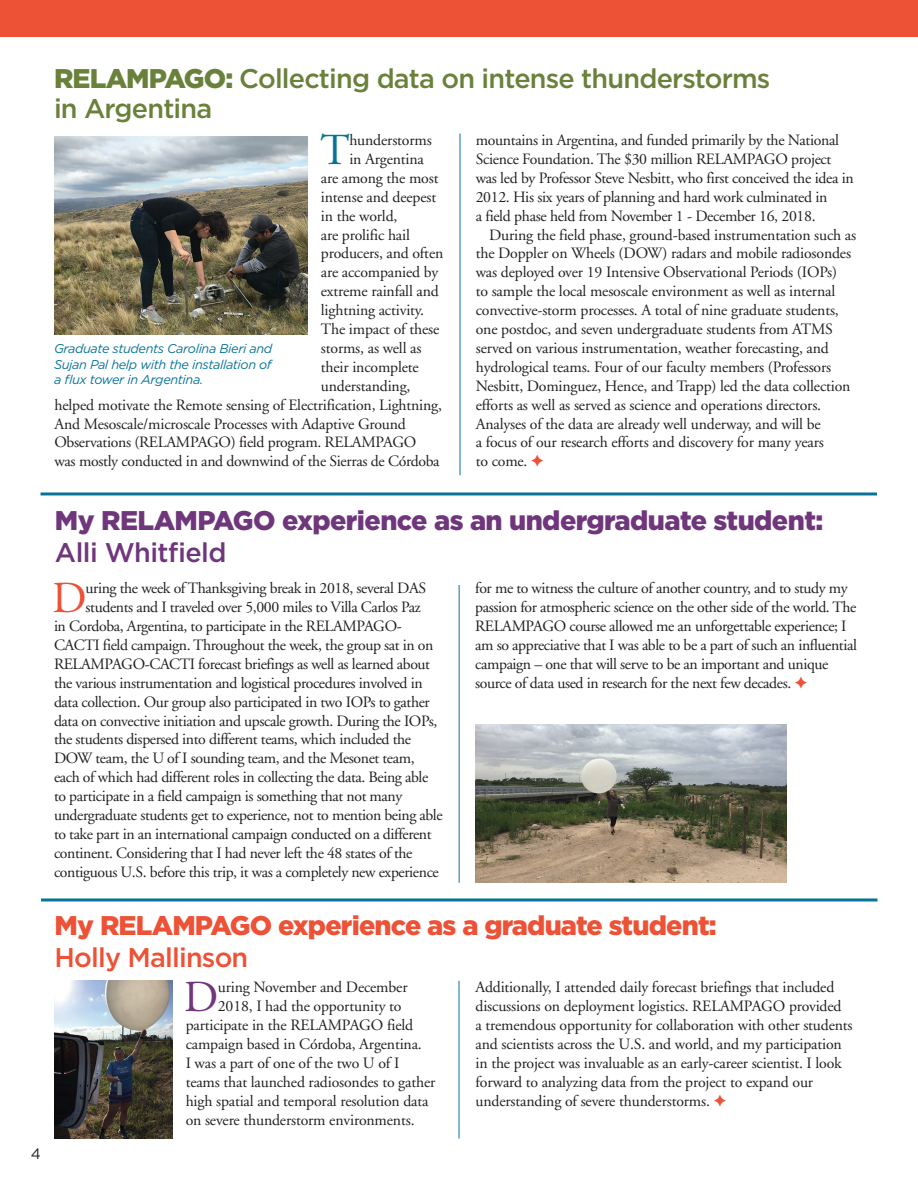
<style>
.page{position:relative;width:918px;height:1188px;background:#fff}
.page>*{position:absolute;margin:0;border:0;box-sizing:border-box;transform-origin:0 0}
.t1{font:44.25px "Adobe Garamond";color:#087399}
.t2{font:44.25px "Adobe Garamond";color:#71367d}
.t3{font:44.25px "Adobe Garamond";color:#ed5136}
.t4{font:500 27px/30px "Gotham";letter-spacing:-.03em;color:#69813a}
.t5{font:900 27px/32.4px "Gotham";letter-spacing:-.03em;color:#ed5136}
.t6{font:900 27px "Gotham";letter-spacing:-.02em;color:#6f367c}
.t7{font:500 27px "Gotham";letter-spacing:-.02em;color:#6f367c}
.t8{font:15.75px/18.9px "Adobe Garamond";letter-spacing:-.02em;color:#231f20}
.t9{font:15px "Gotham";color:#231f20}
.t10{font:italic 12.75px/15.3px "Gotham";letter-spacing:-.03em;color:#087399;text-align:justify}
.s1{font-weight:900}
.s2{color:#ed5136}
.s3{font-weight:500}
</style>
<div class="page">
<div style="left:0;top:0;width:918px;height:37px;background:#ed5136"></div>
<hr style="left:459px;top:585px;width:1px;height:298px;background:#087399">
<hr style="left:460px;top:134px;width:1px;height:341px;background:#087399">
<hr style="left:459px;top:981px;width:1px;height:157px;background:#087399">
<img style="left:55px;top:136px;width:252px;height:199px">
<img style="left:55px;top:981px;width:117px;height:157px">
<img style="left:475px;top:724px;width:311px;height:159px">
<hr style="left:41px;top:898px;width:837px;height:3px;background:#087399">
<hr style="left:41px;top:492px;width:836px;height:3px;background:#087399">
<p class="t4" style="left:54px;top:63px;width:718px"><span class="s1">RELAMPAGO:</span> Collecting data on intense thunderstorms in Argentina</p>
<p class="t1" style="left:321px;top:126px;width:31px">T</p>
<p class="t8" style="left:349px;top:131px;width:84px">hunderstorms</p>
<p class="t8" style="left:349px;top:150px;width:76px">in Argentina</p>
<p class="t8" style="left:321px;top:169px;width:119px">are among the most</p>
<p class="t8" style="left:321px;top:188px;width:117px">intense and deepest</p>
<p class="t8" style="left:321px;top:207px;width:78px">in the world,</p>
<p class="t8" style="left:321px;top:225px;width:91px">are prolific hail</p>
<p class="t8" style="left:321px;top:244px;width:124px">producers, and often</p>
<p class="t8" style="left:321px;top:263px;width:119px">are accompanied by</p>
<p class="t8" style="left:321px;top:282px;width:119px">extreme rainfall and</p>
<p class="t8" style="left:321px;top:301px;width:105px">lightning activity.</p>
<p class="t8" style="left:321px;top:320px;width:120px">The impact of these</p>
<p class="t8" style="left:321px;top:339px;width:102px">storms, as well as</p>
<p class="t8" style="left:321px;top:358px;width:99px">their incomplete</p>
<p class="t8" style="left:321px;top:377px;width:91px">understanding,</p>
<p class="t8" style="left:54px;top:396px;width:389px">helped motivate the Remote sensing of Electrification, Lightning,</p>
<p class="t8" style="left:54px;top:414px;width:353px">And Mesoscale/microscale Processes with Adaptive Ground</p>
<p class="t8" style="left:54px;top:433px;width:364px">Observations (RELAMPAGO) field program. RELAMPAGO</p>
<p class="t8" style="left:54px;top:452px;width:387px">was mostly conducted in and downwind of the Sierras de Córdoba</p>
<p class="t10" style="left:54px;top:341px;width:220px">Graduate students Carolina Bieri and Sujan Pal help with the installation of a flux tower in Argentina.</p>
<p class="t8" style="left:476px;top:131px;width:379px">mountains in Argentina, and funded primarily by the National Science Foundation. The $30 million RELAMPAGO project was led by Professor Steve Nesbitt, who first conceived the idea in 2012. His six years of planning and hard work culminated in<br>a field phase held from November 1 - December 16, 2018.</p>
<p class="t8" style="left:476px;top:225px;width:382px;text-indent:14px">During the field phase, ground-based instrumentation such as the Doppler on Wheels (DOW) radars and mobile radiosondes was deployed over 19 Intensive Observational Periods (IOPs)<br>to sample the local mesoscale environment as well as internal convective-storm processes. A total of nine graduate students, one postdoc, and seven undergraduate students from ATMS served on various instrumentation, weather forecasting, and hydrological teams. Four of our faculty members (Professors Nesbitt, Dominguez, Hence, and Trapp) led the data collection efforts as well as served as science and operations directors.<br>Analyses of the data are already well underway, and will be<br>a focus of our research efforts and discovery for many years<br>to come. <span class="s2">✦</span></p>
<p class="t6" style="left:55px;top:501px;width:770px">My RELAMPAGO experience as an undergraduate student:</p>
<p class="t7" style="left:55px;top:535px;width:173px">Alli Whitfield</p>
<p class="t3" style="left:52px;top:574px;width:36px">D</p>
<p class="t8" style="left:86px;top:579px;width:342px">uring the week of Thanksgiving break in 2018, several DAS</p>
<p class="t8" style="left:86px;top:598px;width:337px">students and I traveled over 5,000 miles to Villa Carlos Paz</p>
<p class="t8" style="left:54px;top:617px;width:349px">in Cordoba, Argentina, to participate in the RELAMPAGO-</p>
<p class="t8" style="left:54px;top:636px;width:381px">CACTI field campaign. Throughout the week, the group sat in on</p>
<p class="t8" style="left:54px;top:655px;width:378px">RELAMPAGO-CACTI forecast briefings as well as learned about</p>
<p class="t8" style="left:54px;top:674px;width:370px">the various instrumentation and logistical procedures involved in</p>
<p class="t8" style="left:54px;top:693px;width:377px">data collection. Our group also participated in two IOPs to gather</p>
<p class="t8" style="left:54px;top:712px;width:385px">data on convective initiation and upscale growth. During the IOPs,</p>
<p class="t8" style="left:54px;top:730px;width:359px">the students dispersed into different teams, which included the</p>
<p class="t8" style="left:54px;top:749px;width:362px">DOW team, the U of I sounding team, and the Mesonet team,</p>
<p class="t8" style="left:54px;top:768px;width:376px">each of which had different roles in collecting the data. Being able</p>
<p class="t8" style="left:54px;top:787px;width:350px">to participate in a field campaign is something that not many</p>
<p class="t8" style="left:54px;top:806px;width:390px">undergraduate students get to experience, not to mention being able</p>
<p class="t8" style="left:54px;top:825px;width:379px">to take part in an international campaign conducted on a different</p>
<p class="t8" style="left:54px;top:844px;width:360px">continent. Considering that I had never left the 48 states of the</p>
<p class="t8" style="left:54px;top:863px;width:386px">contiguous U.S. before this trip, it was a completely new experience</p>
<p class="t8" style="left:475px;top:579px;width:383px">for me to witness the culture of another country, and to study my passion for atmospheric science on the other side of the world. The RELAMPAGO course allowed me an unforgettable experience; I am so appreciative that I was able to be a part of such an influential campaign – one that will serve to be an important and unique source of data used in research for the next few decades. <span class="s2">✦</span></p>
<p class="t9" style="left:31px;top:1145px;width:12px">4</p>
<p class="t5" style="left:55px;top:909px;width:664px">My RELAMPAGO experience as a graduate student:<br><span class="s3">Holly Mallinson</span></p>
<p class="t2" style="left:184px;top:974px;width:36px">D</p>
<p class="t8" style="left:218px;top:978px;width:191px">uring November and December</p>
<p class="t8" style="left:218px;top:997px;width:185px">2018, I had the opportunity to</p>
<p class="t8" style="left:186px;top:1016px;width:229px">participate in the RELAMPAGO field</p>
<p class="t8" style="left:186px;top:1035px;width:238px">campaign based in Córdoba, Argentina.</p>
<p class="t8" style="left:186px;top:1054px;width:215px">I was a part of one of the two U of I</p>
<p class="t8" style="left:186px;top:1073px;width:251px">teams that launched radiosondes to gather</p>
<p class="t8" style="left:186px;top:1092px;width:244px">high spatial and temporal resolution data</p>
<p class="t8" style="left:186px;top:1111px;width:230px">on severe thunderstorm environments.</p>
<p class="t8" style="left:476px;top:978px;width:379px">Additionally, I attended daily forecast briefings that included discussions on deployment logistics. RELAMPAGO provided<br>a tremendous opportunity for collaboration with other students and scientists across the U.S. and world, and my participation in the project was invaluable as an early-career scientist. I look forward to analyzing data from the project to expand our understanding of severe thunderstorms. <span class="s2">✦</span></p>
</div>
